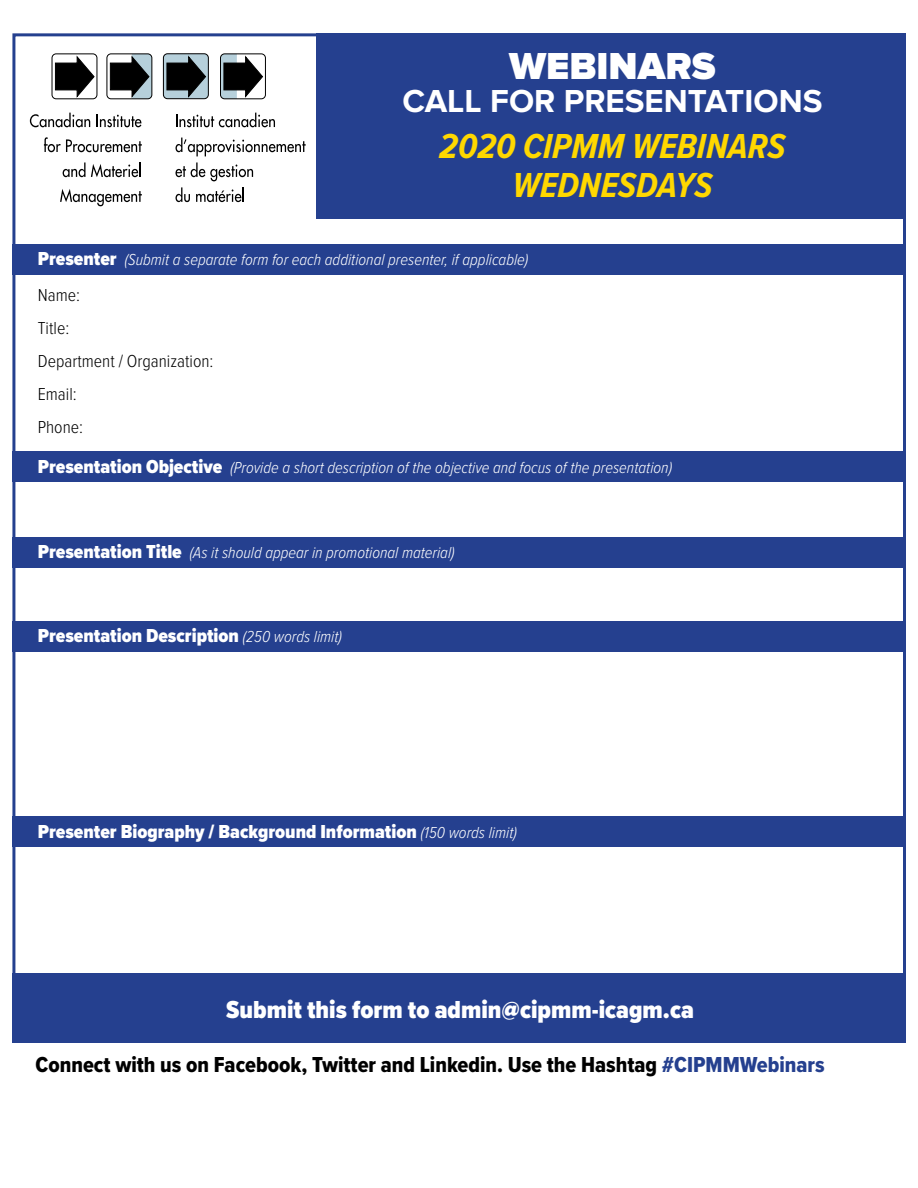
<style>
.page{position:relative;width:918px;height:1188px;background:#fff}
.page>*{position:absolute;margin:0;border:0;box-sizing:border-box;transform-origin:0 0}
.t1{font:900 39px "Proxima Nova";color:#fff}
.t2{font:italic 700 36px/39px "Proxima Nova Cond";color:#ffd800;text-align:center}
.t3{font:700 33px "Proxima Nova";color:#fff}
.t4{font:900 25.5px "Proxima Nova Cond";color:#fff}
.t5{font:22.5px "Proxima Nova Cond Extrabld";color:#000}
.t6{font:900 19.5px "Proxima Nova Cond";color:#fff}
.t7{font:300 18px/33px "Proxima Nova Cond";color:#000}
.t8{font:italic 300 16.5px "Proxima Nova Cond";color:#fff}
.s1{font-weight:900;font-style:normal;font-size:19.5px}
.s2{font-weight:300;font-style:italic;font-size:16.5px}
.s3{color:#25408f}
</style>
<div class="page">
<div style="left:12px;top:244px;width:894px;height:31px;background:#25408f"></div>
<div style="left:12px;top:452px;width:894px;height:30px;background:#25408f"></div>
<div style="left:12px;top:537px;width:894px;height:30px;background:#25408f"></div>
<div style="left:12px;top:621px;width:894px;height:31px;background:#25408f"></div>
<div style="left:12px;top:816px;width:894px;height:31px;background:#25408f"></div>
<div style="left:12px;top:974px;width:894px;height:69px;background:#25408f"></div>
<svg style="left:30px;top:113px;width:60px;height:14px"></svg>
<svg style="left:97px;top:115px;width:44px;height:12px"></svg>
<svg style="left:44px;top:137px;width:98px;height:15px"></svg>
<svg style="left:63px;top:162px;width:78px;height:15px"></svg>
<svg style="left:60px;top:189px;width:82px;height:17px"></svg>
<svg style="left:176px;top:113px;width:99px;height:14px"></svg>
<svg style="left:176px;top:138px;width:130px;height:18px"></svg>
<svg style="left:176px;top:162px;width:77px;height:19px"></svg>
<svg style="left:176px;top:187px;width:14px;height:15px"></svg>
<svg style="left:107px;top:54px;width:45px;height:45px"></svg>
<svg style="left:52px;top:54px;width:45px;height:45px"></svg>
<div style="left:52px;top:54px;width:45px;height:45px;border:1px solid #000;border-radius:4px"></div>
<svg style="left:55px;top:57px;width:39px;height:40px"></svg>
<div style="left:107px;top:54px;width:45px;height:45px;border:1px solid #000;border-radius:4px"></div>
<svg style="left:110px;top:54px;width:42px;height:45px"></svg>
<div style="left:220px;top:54px;width:46px;height:45px;border:1px solid #000;border-radius:4px"></div>
<svg style="left:221px;top:54px;width:42px;height:45px"></svg>
<div style="left:163px;top:54px;width:45px;height:45px;background:linear-gradient(to right,#b6d0db,#b4ced9);border-radius:4px"></div>
<div style="left:163px;top:54px;width:46px;height:45px;border:1px solid #000;border-radius:4px"></div>
<svg style="left:167px;top:57px;width:39px;height:40px;background:#444e52"></svg>
<svg style="left:196px;top:187px;width:48px;height:15px"></svg>
<div style="left:316px;top:33px;width:590px;height:186px;background:#25408f"></div>
<h1 class="t1" style="left:509px;top:43px;width:208px">WEBINARS</h1>
<h3 class="t3" style="left:402px;top:82px;width:422px">CALL FOR PRESENTATIONS</h3>
<h2 class="t2" style="left:439px;top:126px;width:348px">2020 CIPMM WEBINARS<br>WEDNESDAYS</h2>
<p class="t8" style="left:38px;top:247px;width:492px"><span class="s1">Presenter</span> (Submit a separate form for each additional presenter, if applicable)</p>
<p class="t7" style="left:38px;top:278px;width:177px">Name:<br>Title:<br>Department / Organization:<br>Email:<br>Phone:</p>
<p class="t8" style="left:38px;top:455px;width:636px"><span class="s1">Presentation Objective</span> (Provide a short description of the objective and focus of the presentation)</p>
<p class="t8" style="left:38px;top:541px;width:418px"><span class="s1">Presentation Title</span> (As it should appear in promotional material)</p>
<p class="t6" style="left:38px;top:622px;width:306px">Presentation Description <span class="s2">(250 words limit)</span></p>
<p class="t6" style="left:38px;top:817px;width:481px">Presenter Biography / Background Information <span class="s2">(150 words limit)</span></p>
<h3 class="t4" style="left:226px;top:991px;width:469px">Submit this form to admin@cipmm-icagm.ca</h3>
<h3 class="t5" style="left:36px;top:1048px;width:791px">Connect with us on Facebook, Twitter and Linkedin. Use the Hashtag <span class="s3">#CIPMMWebinars</span></h3>
</div>
